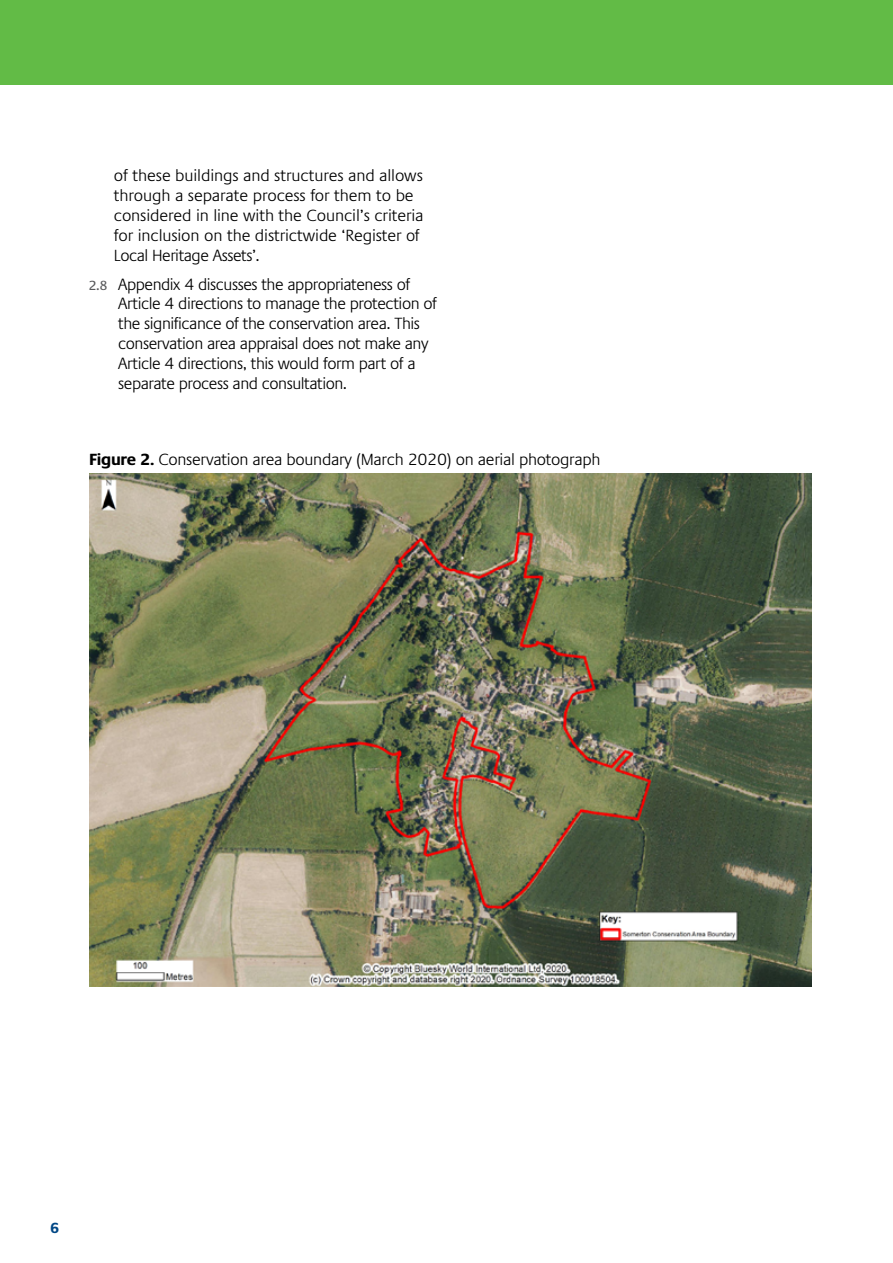
<style>
.page{position:relative;width:893px;height:1263px;background:#fff}
.page>*{position:absolute;margin:0;border:0;box-sizing:border-box;transform-origin:0 0}
.Normal__Web{font:300 16.5px/19.8px "Praxis LT Pro";letter-spacing:-.03em;color:#000}
.Normal__Web-2{font:300 16.5px/19.8px "Praxis LT Pro";letter-spacing:-.01em;color:#000}
.t1{font:700 15px "Praxis LT Pro";color:#004785}
.s1{font-weight:400;font-size:13.5px;color:#58595b}
.s2{font-weight:700}
</style>
<div class="page">
<div style="left:0;top:0;width:893px;height:85px;background:#62bb46"></div>
<img style="left:89px;top:473px;width:723px;height:513px">
<p class="Normal__Web-2" style="left:114px;top:166px;width:311px">of these buildings and structures and allows through a separate process for them to be considered in line with the Council’s criteria for inclusion on the districtwide ‘Register of Local Heritage Assets’.</p>
<p class="Normal__Web" style="left:118px;top:274px;width:320px;text-indent:-30px"><span class="s1">2.8</span> Appendix 4 discusses the appropriateness of Article 4 directions to manage the protection of the significance of the conservation area. This conservation area appraisal does not make any Article 4 directions, this would form part of a separate process and consultation.</p>
<p class="Normal__Web" style="left:89px;top:449px;width:513px"><span class="s2">Figure 2.</span> Conservation area boundary (March 2020) on aerial photograph</p>
<p class="t1" style="left:50px;top:1219px;width:11px">6</p>
</div>
